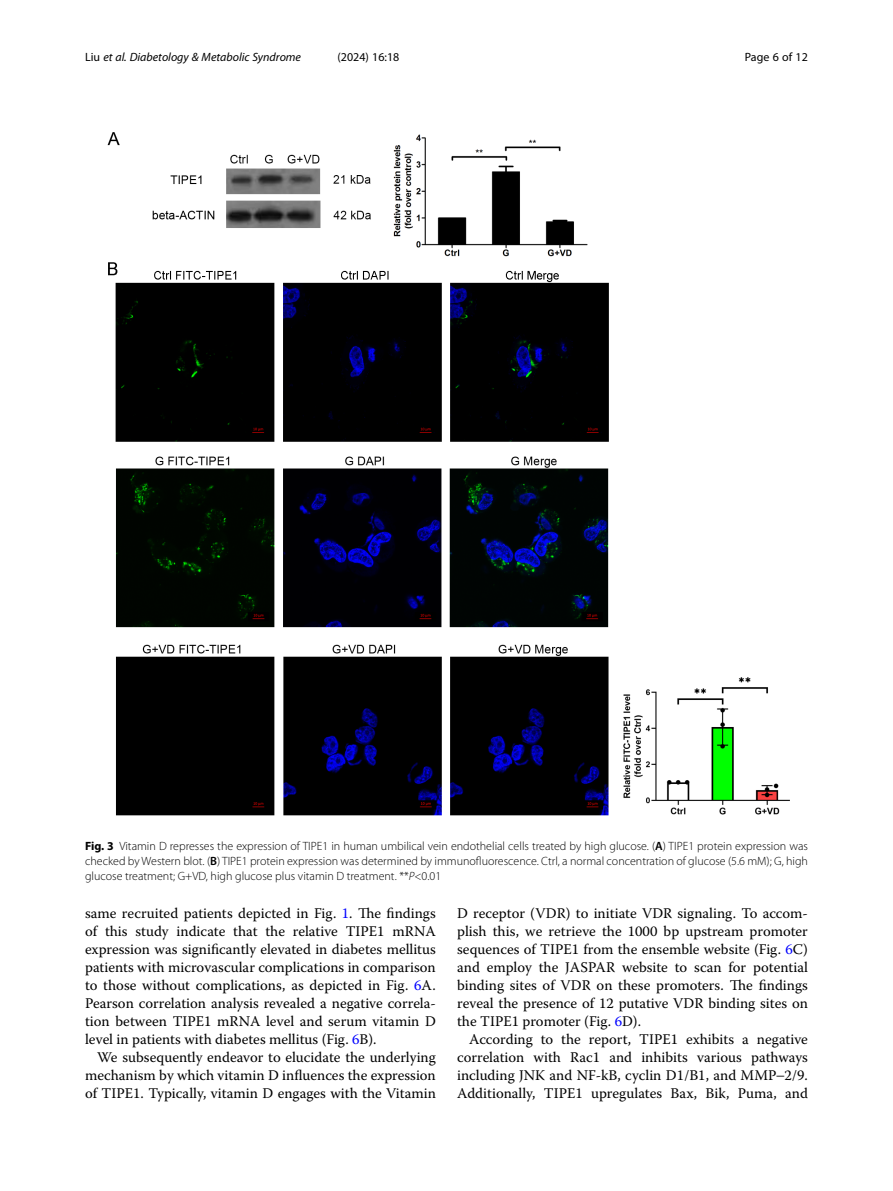
<style>
.page{position:relative;width:893px;height:1191px;background:#fff}
.page>*{position:absolute;margin:0;border:0;box-sizing:border-box;transform-origin:0 0}
.Body_Text_Indent{font:14.7px/18px "Warnock Pro";color:#000;text-align:justify}
.Body_Text{font:14.7px/18px "Warnock Pro";color:#000;text-align:justify}
.Figure_Caption{font:300 12px/15px "Myriad Pro";color:#000;text-align:justify}
.t1{font:italic 12px "Myriad Pro";color:#000}
.t2{font:12px "Myriad Pro";color:#000}
.s1{font-style:normal}
.s2{font-weight:700}
.s3{font-weight:600}
.s4{font-style:italic}
.s5{color:#00f}
</style>
<div class="page">
<img style="left:107px;top:132px;width:683px;height:684px">
<p class="t1" style="left:85px;top:50px;width:218px"><span class="s1">Liu</span> et al. Diabetology &amp; Metabolic Syndrome</p>
<p class="t2" style="left:337px;top:50px;width:63px">(2024) 16:18</p>
<p class="t2" style="left:745px;top:50px;width:65px">Page 6 of 12</p>
<p class="Figure_Caption" style="left:85px;top:839px;width:724px"><span class="s2">Fig. 3</span> Vitamin D represses the expression of TIPE1 in human umbilical vein endothelial cells treated by high glucose. (<span class="s3">A</span>) TIPE1 protein expression was checked by Western blot. (<span class="s3">B</span>) TIPE1 protein expression was determined by immunofluorescence. Ctrl, a normal concentration of glucose (5.6 mM); G, high glucose treatment; G+VD, high glucose plus vitamin D treatment. **<span class="s4">P</span>&lt;0.01</p>
<p class="Body_Text" style="left:85px;top:904px;width:352px">same recruited patients depicted in Fig. <span class="s5">1</span>. The findings of this study indicate that the relative TIPE1 mRNA expression was significantly elevated in diabetes mellitus patients with microvascular complications in comparison to those without complications, as depicted in Fig. <span class="s5">6</span>A.<br>Pearson correlation analysis revealed a negative correla&shy;tion between TIPE1 mRNA level and serum vitamin D level in patients with diabetes mellitus (Fig. <span class="s5">6</span>B).</p>
<p class="Body_Text_Indent" style="left:85px;top:1048px;width:352px;text-indent:12px">We subsequently endeavor to elucidate the underlying mechanism by which vitamin D influences the expression of TIPE1. Typically, vitamin D engages with the Vitamin</p>
<p class="Body_Text_Indent" style="left:457px;top:904px;width:352px">D receptor (VDR) to initiate VDR signaling. To accom&shy;plish this, we retrieve the 1000 bp upstream promoter sequences of TIPE1 from the ensemble website (Fig. <span class="s5">6</span>C) and employ the JASPAR website to scan for potential binding sites of VDR on these promoters. The findings reveal the presence of 12 putative VDR binding sites on the TIPE1 promoter (Fig. <span class="s5">6</span>D).</p>
<p class="Body_Text_Indent" style="left:457px;top:1030px;width:352px;text-indent:12px">According to the report, TIPE1 exhibits a negative correlation with Rac1 and inhibits various pathways including JNK and NF-kB, cyclin D1/B1, and MMP−2/9.<br>Additionally, TIPE1 upregulates Bax, Bik, Puma, and</p>
</div>
